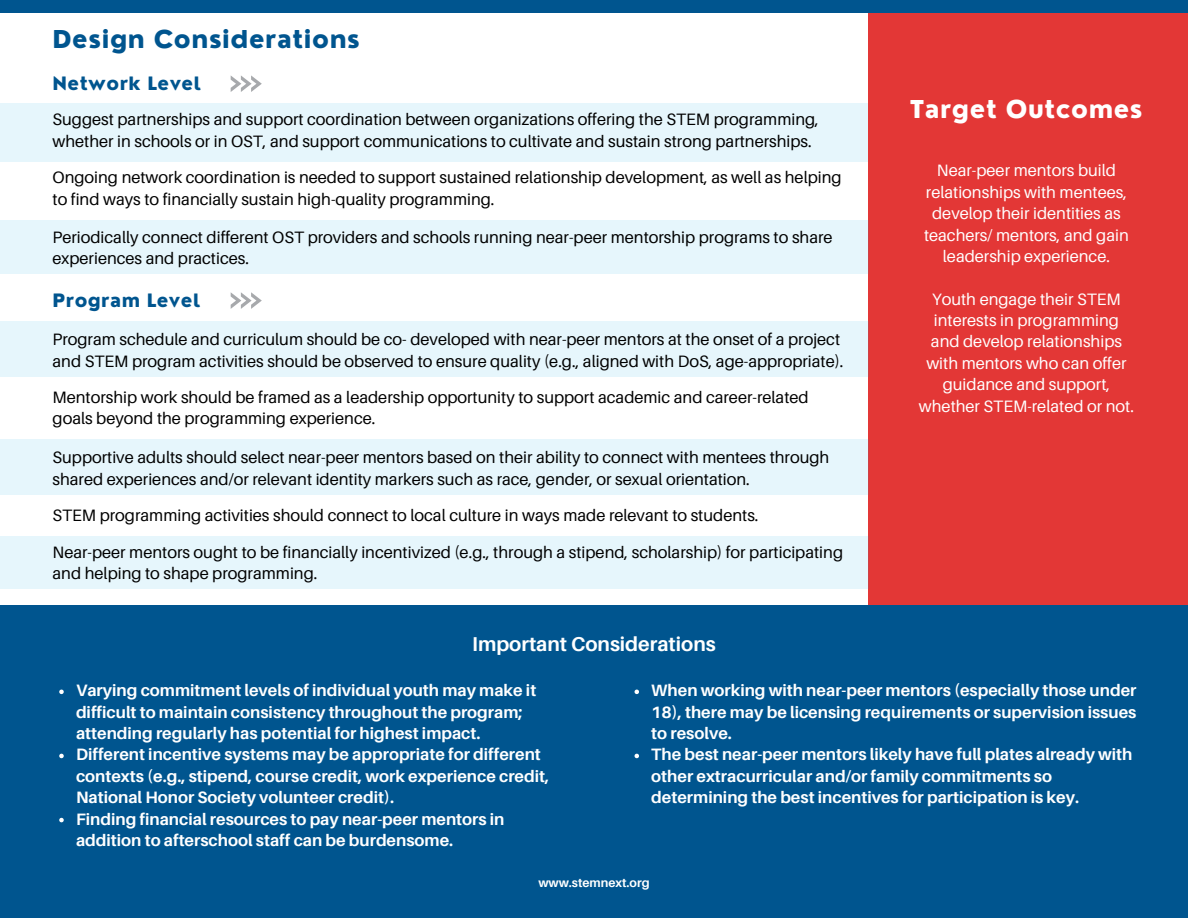
<style>
.page{position:relative;width:1188px;height:918px;background:#fff}
.page>*{position:absolute;margin:0;border:0;box-sizing:border-box;transform-origin:0 0}
.t1{font:800 24px "Nourd";letter-spacing:.025em;color:#00558f}
.t2{font:800 24px "Nourd";letter-spacing:.025em;color:#fff}
.t3{font:700 20.1px "Aileron";color:#fff}
.t4{font:800 18px "Nourd";letter-spacing:.025em;color:#00558f}
.t5{font:16.5px/21.3px "Aileron";color:#000}
.t6{font:700 16.5px/21.3px "Aileron";color:#fff}
.t7{font:16.5px/21.3px "Aileron";color:#fff;text-align:center}
.t8{font:700 12.3px "Aileron";color:#fff}
</style>
<div class="page">
<div style="left:0;top:103px;width:868px;height:59px;background:#e6f6fc"></div>
<div style="left:869px;top:0;width:319px;height:918px;background:#e33736"></div>
<div style="left:0;top:0;width:1188px;height:13px;background:#00558f"></div>
<div style="left:0;top:606px;width:1188px;height:312px;background:#00558f"></div>
<svg style="left:59px;top:690px;width:5px;height:4px"></svg>
<svg style="left:59px;top:754px;width:5px;height:4px"></svg>
<svg style="left:59px;top:818px;width:5px;height:4px"></svg>
<div style="left:0;top:321px;width:868px;height:56px;background:#e6f6fc"></div>
<div style="left:0;top:439px;width:869px;height:56px;background:#e6f6fc"></div>
<svg style="left:231px;top:75px;width:31px;height:17px"></svg>
<svg style="left:231px;top:292px;width:31px;height:17px"></svg>
<svg style="left:635px;top:690px;width:4px;height:4px"></svg>
<svg style="left:635px;top:754px;width:4px;height:4px"></svg>
<div style="left:0;top:220px;width:869px;height:53px;background:#e6f6fc"></div>
<div style="left:0;top:536px;width:868px;height:53px;background:#e6f6fc"></div>
<h1 class="t1" style="left:53px;top:24px;width:309px">Design Considerations</h1>
<p class="t4" style="left:53px;top:72px;width:150px">Network Level</p>
<p class="t5" style="left:53px;top:109px;width:768px">Suggest partnerships and support coordination between organizations offering the STEM programming, whether in schools or in OST, and support communications to cultivate and sustain strong partnerships.</p>
<p class="t5" style="left:53px;top:167px;width:791px">Ongoing network coordination is needed to support sustained relationship development, as well as helping to find ways to financially sustain high-quality programming.</p>
<p class="t5" style="left:53px;top:226px;width:782px">Periodically connect different OST providers and schools running near-peer mentorship programs to share experiences and practices.</p>
<p class="t4" style="left:53px;top:289px;width:149px">Program Level</p>
<p class="t5" style="left:53px;top:329px;width:793px">Program schedule and curriculum should be co- developed with near-peer mentors at the onset of a project and STEM program activities should be observed to ensure quality (e.g., aligned with DoS, age-appropriate).</p>
<p class="t5" style="left:53px;top:386px;width:758px">Mentorship work should be framed as a leadership opportunity to support academic and career-related goals beyond the programming experience.</p>
<p class="t5" style="left:53px;top:446px;width:778px">Supportive adults should select near-peer mentors based on their ability to connect with mentees through shared experiences and/or relevant identity markers such as race, gender, or sexual orientation.</p>
<p class="t5" style="left:53px;top:505px;width:708px">STEM programming activities should connect to local culture in ways made relevant to students.</p>
<p class="t5" style="left:53px;top:541px;width:792px">Near-peer mentors ought to be financially incentivized (e.g., through a stipend, scholarship) for participating and helping to shape programming.</p>
<p class="t3" style="left:472px;top:631px;width:245px">Important Considerations</p>
<h1 class="t2" style="left:910px;top:94px;width:234px">Target Outcomes</h1>
<p class="t7" style="left:924px;top:160px;width:206px">Near-peer mentors build relationships with mentees, develop their identities as teachers/ mentors, and gain leadership experience.</p>
<p class="t7" style="left:919px;top:288px;width:217px">Youth engage their STEM interests in programming and develop relationships with mentors who can offer guidance and support, whether STEM-related or not.</p>
<p class="t6" style="left:76px;top:680px;width:475px">Varying commitment levels of individual youth may make it difficult to maintain consistency throughout the program; attending regularly has potential for highest impact.<br>Different incentive systems may be appropriate for different contexts (e.g., stipend, course credit, work experience credit, National Honor Society volunteer credit).<br>Finding financial resources to pay near-peer mentors in addition to afterschool staff can be burdensome.</p>
<p class="t6" style="left:651px;top:680px;width:487px">When working with near-peer mentors (especially those under 18), there may be licensing requirements or supervision issues to resolve.<br>The best near-peer mentors likely have full plates already with other extracurricular and/or family commitments so determining the best incentives for participation is key.</p>
<p class="t8" style="left:538px;top:875px;width:113px">www.stemnext.org</p>
</div>
